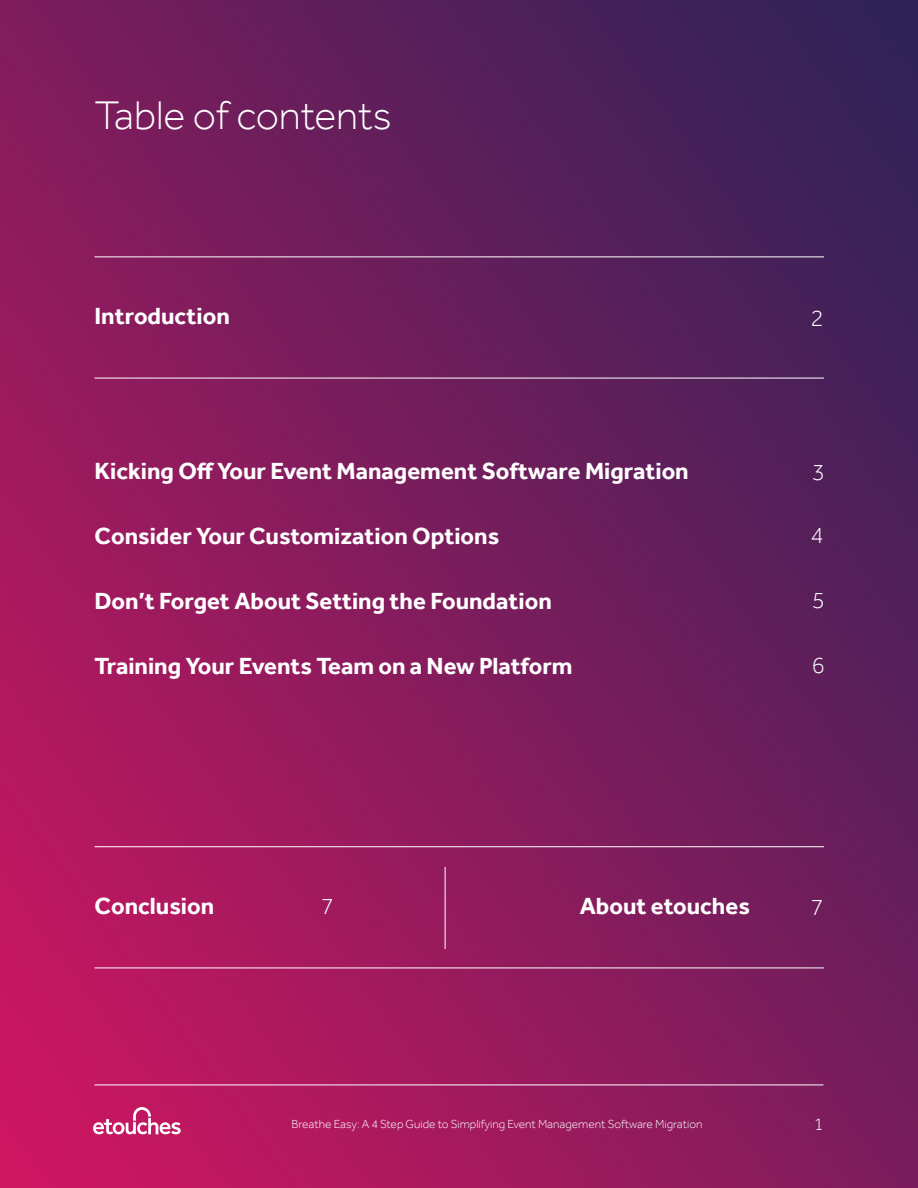
<style>
.page{position:relative;width:918px;height:1188px;background:#fff}
.page>*{position:absolute;margin:0;border:0;box-sizing:border-box;transform-origin:0 0}
.t1{font:300 41.1px "Effra";color:#fff}
.t2{font:700 24px "Effra";color:#fff}
.t3{font:300 24px "Effra";color:#fff}
.t4{font:300 18px "Effra";color:#fff}
.t5{font:300 12px "Effra";color:#fff}
</style>
<div class="page">
<img style="left:0;top:0;width:918px;height:1188px">
<hr style="left:94px;top:1085px;width:730px;height:1px;background:#fff">
<hr style="left:94px;top:968px;width:730px;height:1px;background:#fff">
<hr style="left:94px;top:378px;width:730px;height:1px;background:#fff">
<hr style="left:445px;top:867px;width:1px;height:82px;background:#fff">
<hr style="left:94px;top:846px;width:730px;height:1px;background:#fff">
<hr style="left:94px;top:256px;width:730px;height:1px;background:#fff">
<svg style="left:93px;top:1107px;width:88px;height:27px"></svg>
<h1 class="t1" style="left:94px;top:92px;width:299px">Table of contents</h1>
<p class="t2" style="left:94px;top:302px;width:137px">Introduction</p>
<p class="t3" style="left:810px;top:304px;width:15px">2</p>
<p class="t2" style="left:94px;top:456px;width:596px">Kicking Off Your Event Management Software Migration</p>
<p class="t3" style="left:812px;top:459px;width:15px">3</p>
<p class="t2" style="left:94px;top:521px;width:406px">Consider Your Customization Options</p>
<p class="t3" style="left:811px;top:521px;width:15px">4</p>
<p class="t2" style="left:94px;top:587px;width:459px">Don’t Forget About Setting the Foundation</p>
<p class="t3" style="left:812px;top:587px;width:15px">5</p>
<p class="t2" style="left:94px;top:652px;width:479px">Training Your Events Team on a New Platform</p>
<p class="t3" style="left:812px;top:651px;width:15px">6</p>
<p class="t2" style="left:94px;top:892px;width:121px">Conclusion</p>
<p class="t2" style="left:580px;top:892px;width:172px">About etouches</p>
<p class="t3" style="left:321px;top:892px;width:15px">7</p>
<p class="t3" style="left:810px;top:894px;width:15px">7</p>
<p class="t5" style="left:292px;top:1117px;width:413px">Breathe Easy: A 4 Step Guide to Simplifying Event Management Software Migration</p>
<p class="t4" style="left:814px;top:1113px;width:11px">1</p>
</div>
